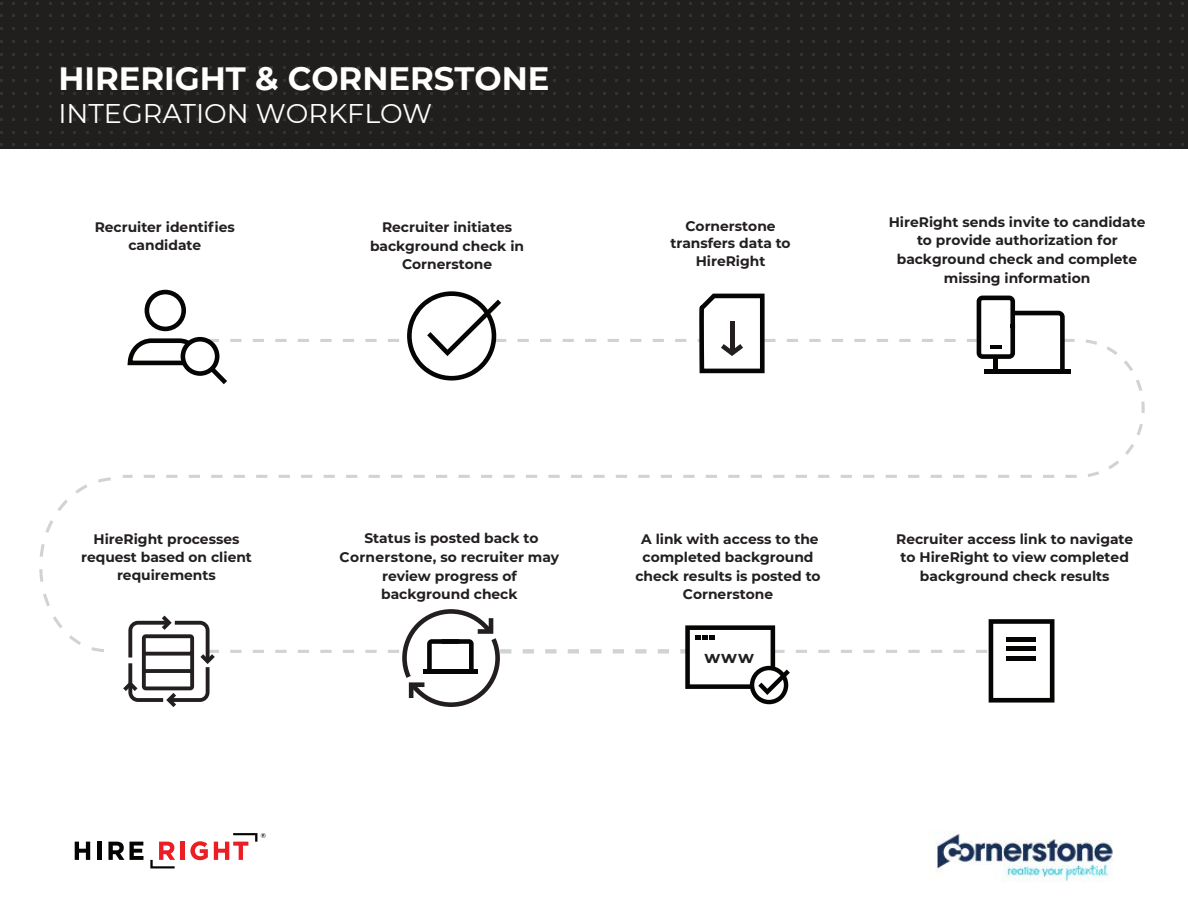
<style>
.page{position:relative;width:1188px;height:918px;background:#fff}
.page>*{position:absolute;margin:0;border:0;box-sizing:border-box;transform-origin:0 0}
.t1{font:700 32.25px "Montserrat";color:#fff}
.t2{font:27px "Montserrat";color:#fff}
.t3{font:700 16.95px "Montserrat";color:#211e1e}
.t4{font:700 13.8px/18.5px "Montserrat";color:#231f20;text-align:center}
</style>
<div class="page">
<div style="left:0;top:0;width:1188px;height:148px;background:#211e1e"></div>
<svg style="left:123px;top:339px;width:1022px;height:139px"></svg>
<svg style="left:39px;top:477px;width:72px;height:175px"></svg>
<svg style="left:230px;top:339px;width:12px;height:3px"></svg>
<svg style="left:253px;top:339px;width:11px;height:3px"></svg>
<svg style="left:275px;top:339px;width:12px;height:3px"></svg>
<svg style="left:298px;top:339px;width:11px;height:3px"></svg>
<svg style="left:320px;top:339px;width:12px;height:3px"></svg>
<svg style="left:343px;top:339px;width:11px;height:3px"></svg>
<svg style="left:365px;top:339px;width:12px;height:3px"></svg>
<svg style="left:388px;top:339px;width:11px;height:3px"></svg>
<svg style="left:230px;top:650px;width:12px;height:3px"></svg>
<svg style="left:253px;top:650px;width:11px;height:3px"></svg>
<svg style="left:275px;top:650px;width:12px;height:3px"></svg>
<svg style="left:298px;top:650px;width:11px;height:3px"></svg>
<svg style="left:320px;top:650px;width:12px;height:3px"></svg>
<svg style="left:343px;top:650px;width:11px;height:3px"></svg>
<svg style="left:365px;top:650px;width:12px;height:3px"></svg>
<div style="left:500px;top:649px;width:11px;height:5px;background:#d1d2d4"></div>
<div style="left:523px;top:649px;width:11px;height:5px;background:#d1d2d4"></div>
<div style="left:545px;top:649px;width:11px;height:5px;background:#d1d2d4"></div>
<div style="left:568px;top:649px;width:11px;height:5px;background:#d1d2d4"></div>
<div style="left:590px;top:649px;width:12px;height:5px;background:#d1d2d4"></div>
<div style="left:613px;top:649px;width:11px;height:5px;background:#d1d2d4"></div>
<div style="left:635px;top:649px;width:12px;height:5px;background:#d1d2d4"></div>
<div style="left:658px;top:649px;width:11px;height:5px;background:#d1d2d4"></div>
<svg style="left:775px;top:650px;width:10px;height:3px"></svg>
<svg style="left:796px;top:650px;width:11px;height:3px"></svg>
<svg style="left:818px;top:650px;width:12px;height:3px"></svg>
<svg style="left:841px;top:650px;width:11px;height:3px"></svg>
<svg style="left:863px;top:650px;width:12px;height:3px"></svg>
<svg style="left:886px;top:650px;width:11px;height:3px"></svg>
<svg style="left:908px;top:650px;width:12px;height:3px"></svg>
<svg style="left:931px;top:650px;width:11px;height:3px"></svg>
<svg style="left:953px;top:650px;width:12px;height:3px"></svg>
<svg style="left:765px;top:339px;width:11px;height:3px"></svg>
<svg style="left:787px;top:339px;width:11px;height:3px"></svg>
<svg style="left:809px;top:339px;width:12px;height:3px"></svg>
<svg style="left:832px;top:339px;width:11px;height:3px"></svg>
<svg style="left:854px;top:339px;width:12px;height:3px"></svg>
<svg style="left:877px;top:339px;width:11px;height:3px"></svg>
<svg style="left:899px;top:339px;width:12px;height:3px"></svg>
<svg style="left:922px;top:339px;width:11px;height:3px"></svg>
<svg style="left:944px;top:339px;width:12px;height:3px"></svg>
<svg style="left:145px;top:290px;width:41px;height:41px"></svg>
<svg style="left:128px;top:337px;width:91px;height:39px"></svg>
<svg style="left:210px;top:367px;width:17px;height:17px"></svg>
<svg style="left:501px;top:339px;width:5px;height:3px"></svg>
<svg style="left:518px;top:339px;width:11px;height:3px"></svg>
<svg style="left:540px;top:339px;width:11px;height:3px"></svg>
<svg style="left:563px;top:339px;width:11px;height:3px"></svg>
<svg style="left:585px;top:339px;width:11px;height:3px"></svg>
<svg style="left:608px;top:339px;width:11px;height:3px"></svg>
<svg style="left:630px;top:339px;width:11px;height:3px"></svg>
<svg style="left:653px;top:339px;width:11px;height:3px"></svg>
<svg style="left:675px;top:339px;width:11px;height:3px"></svg>
<svg style="left:698px;top:294px;width:67px;height:79px"></svg>
<svg style="left:407px;top:291px;width:94px;height:90px"></svg>
<svg style="left:967px;top:296px;width:98px;height:74px"></svg>
<hr style="left:990px;top:345px;width:11px;height:4px;background:#050504">
<div style="left:984px;top:369px;width:86px;height:5px;background:#050504"></div>
<svg style="left:123px;top:616px;width:87px;height:91px"></svg>
<svg style="left:200px;top:650px;width:19px;height:14px"></svg>
<svg style="left:388px;top:609px;width:112px;height:98px"></svg>
<svg style="left:478px;top:618px;width:15px;height:16px"></svg>
<svg style="left:680px;top:625px;width:95px;height:64px"></svg>
<svg style="left:750px;top:666px;width:40px;height:38px"></svg>
<svg style="left:976px;top:619px;width:79px;height:84px"></svg>
<div style="left:1006px;top:637px;width:30px;height:5px;background:#050504"></div>
<hr style="left:1006px;top:647px;width:30px;height:4px;background:#050504">
<hr style="left:1006px;top:656px;width:30px;height:4px;background:#050504">
<svg style="left:75px;top:842px;width:15px;height:18px"></svg>
<div style="left:97px;top:842px;width:5px;height:18px;background:#040503"></div>
<svg style="left:108px;top:842px;width:36px;height:18px"></svg>
<svg style="left:150px;top:842px;width:25px;height:26px"></svg>
<div style="left:180px;top:842px;width:5px;height:18px;background:#ea1e24"></div>
<svg style="left:190px;top:841px;width:18px;height:19px"></svg>
<svg style="left:214px;top:833px;width:52px;height:27px"></svg>
<img style="left:936px;top:831px;width:177px;height:51px">
<p class="t1" style="left:58px;top:55px;width:493px">HIRERIGHT &amp; CORNERSTONE</p>
<p class="t2" style="left:58px;top:95px;width:375px">INTEGRATION WORKFLOW</p>
<p class="t4" style="left:95px;top:217px;width:142px">Recruiter identifies candidate</p>
<p class="t4" style="left:370px;top:217px;width:155px">Recruiter initiates background check in<br>Cornerstone</p>
<p class="t4" style="left:670px;top:216px;width:122px;line-height:17.7px">Cornerstone transfers data to<br>HireRight</p>
<p class="t4" style="left:889px;top:213px;width:258px">HireRight sends invite to candidate to provide authorization for background check and complete missing information</p>
<p class="t4" style="left:81px;top:529px;width:172px">HireRight processes request based on client requirements</p>
<p class="t4" style="left:340px;top:528px;width:221px">Status is posted back to<br>Cornerstone, so recruiter may review progress of background check</p>
<p class="t4" style="left:635px;top:529px;width:187px">A link with access to the completed background check results is posted to<br>Cornerstone</p>
<p class="t4" style="left:896px;top:529px;width:239px">Recruiter access link to navigate to HireRight to view completed background check results</p>
<p class="t3" style="left:704px;top:645px;width:51px">www</p>
</div>
